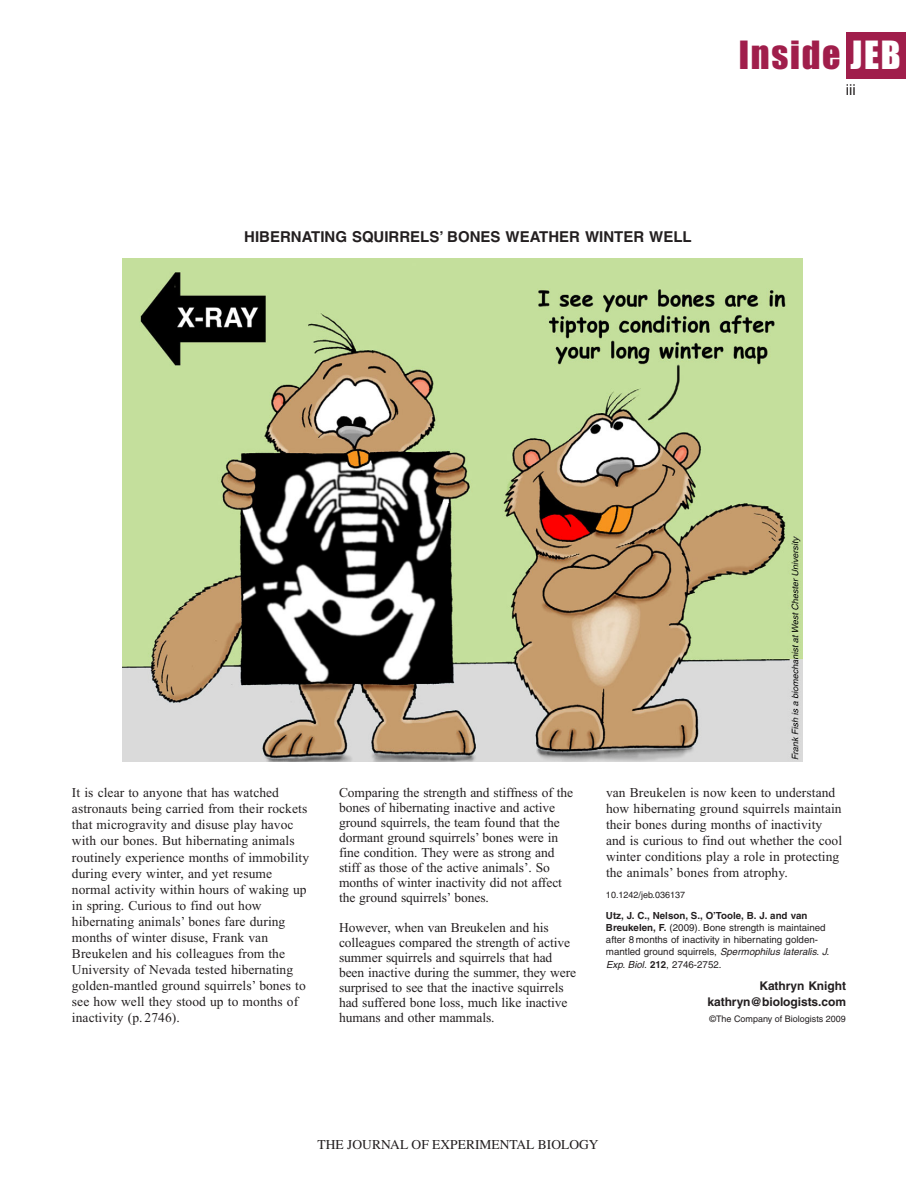
<style>
.page{position:relative;width:918px;height:1188px;background:#fff}
.page>*{position:absolute;margin:0;border:0;box-sizing:border-box;transform-origin:0 0}
.t1{font:36px "Impact";letter-spacing:.05em;color:#a01e4b}
.t2{font:700 15px "Helvetica";color:#231f20}
.t3{font:15px "Helvetica";color:#231f20}
.t4{font:13.5px/16px "Times New Roman";letter-spacing:.005em;color:#231f20}
.t5{font:13.5px "Times";color:#231f20}
.t6{font:700 12px/16px "Helvetica";letter-spacing:-.005em;color:#231f20;text-align:right}
.t7{font:9.75px/12.3px "Helvetica";color:#231f20}
.t8{font:9px "Helvetica";color:#231f20}
.s1{color:#fff}
.s2{font-weight:700}
.s3{font-style:italic}
</style>
<div class="page">
<div style="left:846px;top:32px;width:60px;height:46px;background:#a01e4b"></div>
<img style="left:122px;top:259px;width:680px;height:502px">
<h1 class="t1" style="left:739px;top:44px;width:163px">Inside <span class="s1">JEB</span></h1>
<p class="t3" style="left:846px;top:84px;width:11px">iii</p>
<p class="t2" style="left:244px;top:231px;width:449px">HIBERNATING SQUIRRELS’ BONES WEATHER WINTER WELL</p>
<p class="t4" style="left:72px;top:786px;width:239px">It is clear to anyone that has watched astronauts being carried from their rockets that microgravity and disuse play havoc with our bones. But hibernating animals routinely experience months of immobility during every winter, and yet resume normal activity within hours of waking up in spring. Curious to find out how hibernating animals’ bones fare during months of winter disuse, Frank van Breukelen and his colleagues from the University of Nevada tested hibernating golden-mantled ground squirrels’ bones to see how well they stood up to months of inactivity (p. 2746).</p>
<p class="t4" style="left:339px;top:786px;width:236px;line-height:15px">Comparing the strength and stiffness of the bones of hibernating inactive and active ground squirrels, the team found that the dormant ground squirrels’ bones were in fine condition. They were as strong and stiff as those of the active animals’. So months of winter inactivity did not affect the ground squirrels’ bones.</p>
<p class="t4" style="left:339px;top:921px;width:239px;line-height:15px">However, when van Breukelen and his colleagues compared the strength of active summer squirrels and squirrels that had been inactive during the summer, they were surprised to see that the inactive squirrels had suffered bone loss, much like inactive humans and other mammals.</p>
<p class="t4" style="left:606px;top:786px;width:238px">van Breukelen is now keen to understand how hibernating ground squirrels maintain their bones during months of inactivity and is curious to find out whether the cool winter conditions play a role in protecting the animals’ bones from atrophy.</p>
<p class="t8" style="left:606px;top:891px;width:81px">10.1242/jeb.036137</p>
<p class="t7" style="left:606px;top:910px;width:227px"><span class="s2">Utz, J. C., Nelson, S., O’Toole, B. J. and van Breukelen, F.</span> (2009). Bone strength is maintained after 8 months of inactivity in hibernating golden-<br>m a n t l e d g ro u n d s q u i r r e l s , <span class="s3">Spermophilus lateralis</span>. <span class="s3">J.<br>Exp. Biol.</span> <span class="s2">212</span>, 2746-2752.</p>
<p class="t6" style="left:708px;top:979px;width:140px">Kathryn Knight kathryn@biologists.com</p>
<p class="t8" style="left:709px;top:1016px;width:138px">©The Company of Biologists 2009</p>
<p class="t5" style="left:318px;top:1137px;width:282px">THE JOURNAL OF EXPERIMENTAL BIOLOGY</p>
</div>
